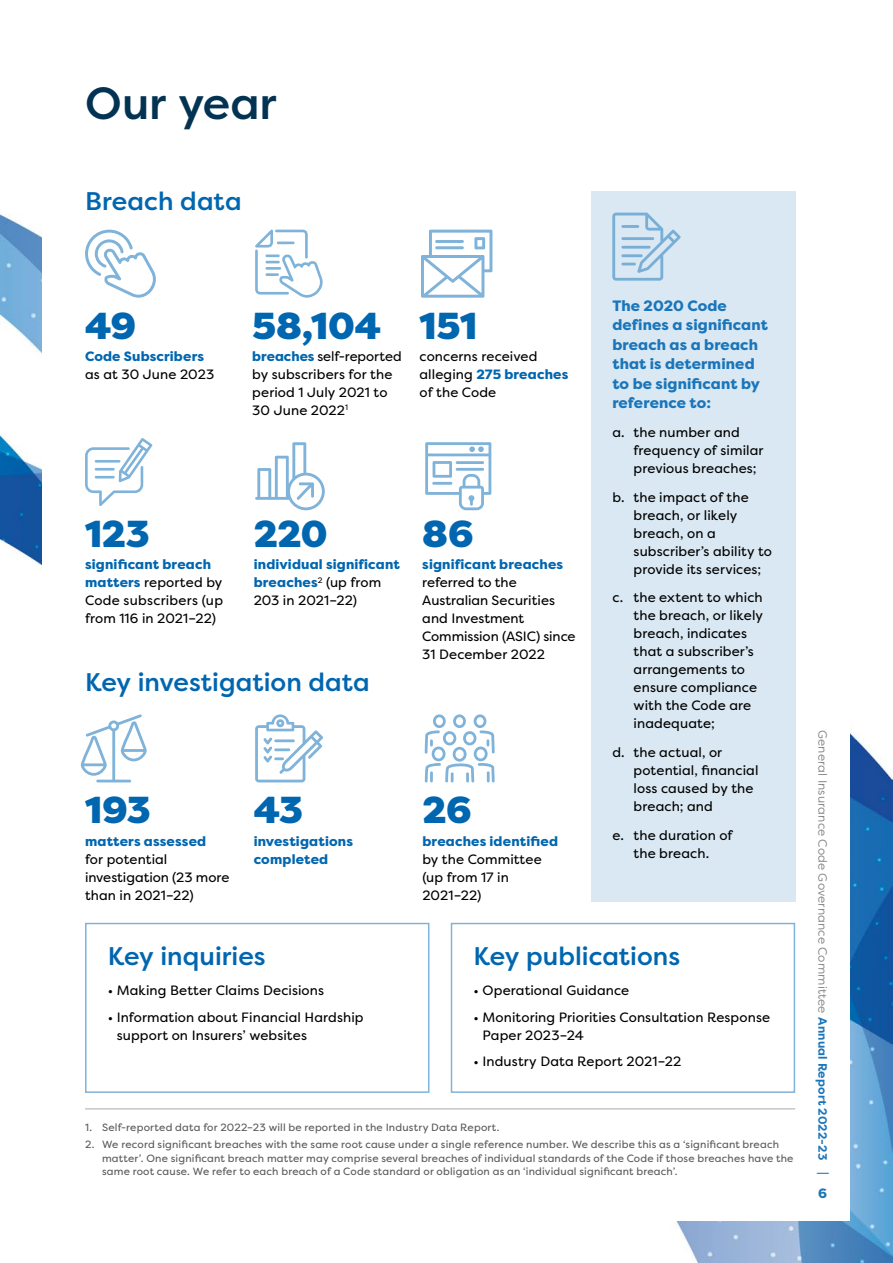
<style>
.page{position:relative;width:893px;height:1263px;background:#fff}
.page>*{position:absolute;margin:0;border:0;box-sizing:border-box;transform-origin:0 0}
.Heading{font:500 45px "Filson Pro";color:#033352}
.Infographic_number{font:900 37.5px "Filson Pro";letter-spacing:-.005em;color:#0066b0}
.Sub_head_1{font:500 25.5px "Filson Pro";color:#0066b0}
.Body_copy{font:800 15px/19.5px "Filson Pro";letter-spacing:.01em;color:#1a75ba}
.Body_copy-2{font:13.5px/18px "Filson Pro";letter-spacing:.01em;color:#000}
.Body_copy-3{font:800 13.5px/18px "Filson Pro";letter-spacing:.015em;color:#0066b0}
.t1{font:800 13.5px "Filson Pro";color:#1a75ba}
.t2{font:12px "Filson Pro";letter-spacing:.015em;color:#808285}
.References{font:10.5px/13.5px "Filson Pro";letter-spacing:.02em;color:#58595b}
.s1{font-weight:400;color:#000}
.s2{font-weight:800;color:#0066b0}
.s3{font-weight:700;color:#1a75ba}
</style>
<div class="page">
<img style="left:0;top:214px;width:893px;height:1049px">
<div style="left:43px;top:42px;width:807px;height:1178px;background:#fff"></div>
<hr style="left:85px;top:1108px;width:710px;height:1px;background:#a7a9ac">
<div style="left:591px;top:191px;width:204px;height:710px;background:#d9e8f2"></div>
<svg style="left:612px;top:213px;width:69px;height:68px"></svg>
<div style="left:85px;top:923px;width:344px;height:170px;border:2px solid #80b3d9"></div>
<div style="left:451px;top:923px;width:344px;height:170px;border:2px solid #80b3d9"></div>
<svg style="left:85px;top:230px;width:71px;height:68px"></svg>
<svg style="left:425px;top:442px;width:66px;height:68px"></svg>
<hr style="left:456px;top:461px;width:28px;height:3px;background:#80b3d9">
<hr style="left:456px;top:468px;width:28px;height:3px;background:#80b3d9">
<svg style="left:255px;top:714px;width:68px;height:68px"></svg>
<svg style="left:255px;top:442px;width:70px;height:68px"></svg>
<svg style="left:81px;top:714px;width:66px;height:68px"></svg>
<svg style="left:421px;top:230px;width:71px;height:68px"></svg>
<hr style="left:435px;top:240px;width:29px;height:3px;background:#80b3d9">
<hr style="left:435px;top:246px;width:29px;height:3px;background:#80b3d9">
<svg style="left:425px;top:714px;width:70px;height:68px"></svg>
<svg style="left:85px;top:438px;width:67px;height:68px"></svg>
<svg style="left:255px;top:230px;width:68px;height:68px"></svg>
<hr style="left:265px;top:254px;width:15px;height:3px;background:#80b3d9">
<p class="Heading" style="left:85px;top:72px;width:193px">Our year</p>
<p class="Sub_head_1" style="left:85px;top:184px;width:158px">Breach data</p>
<p class="Infographic_number" style="left:85px;top:302px;width:53px">49</p>
<p class="Body_copy-3" style="left:85px;top:347px;width:131px">Code Subscribers <span class="s1">as at 30 June 2023</span></p>
<p class="Infographic_number" style="left:252px;top:302px;width:130px">58,104</p>
<p class="Body_copy-2" style="left:252px;top:347px;width:151px"><span class="s2">breaches</span> self-reported by subscribers for the period 1 July 2021 to<br>30 June 2022<sup>1</sup></p>
<p class="Infographic_number" style="left:85px;top:510px;width:66px">123</p>
<p class="Body_copy-2" style="left:85px;top:555px;width:139px"><span class="s2">significant breach matters</span> reported by<br>Code subscribers (up from 116 in 2021–22)</p>
<p class="Infographic_number" style="left:254px;top:510px;width:76px">220</p>
<p class="Body_copy-3" style="left:254px;top:556px;width:148px">individual significant breaches<sup>2</sup> <span class="s1">(up from<br>203 in 2021–22)</span></p>
<p class="Sub_head_1" style="left:85px;top:664px;width:286px">Key investigation data</p>
<p class="Infographic_number" style="left:85px;top:787px;width:67px">193</p>
<p class="Body_copy-2" style="left:85px;top:832px;width:146px"><span class="s2">matters assessed<br></span>for potential investigation (23 more than in 2021–22)</p>
<p class="Infographic_number" style="left:254px;top:787px;width:51px">43</p>
<p class="Body_copy-3" style="left:254px;top:832px;width:101px">investigations completed</p>
<p class="Sub_head_1" style="left:108px;top:938px;width:159px">Key inquiries</p>
<p class="Body_copy-2" style="left:108px;top:981px;width:218px">• Making Better Claims Decisions</p>
<p class="Body_copy-2" style="left:117px;top:1008px;width:248px;text-indent:-9px">• Information about Financial Hardship support on Insurers’ websites</p>
<p class="Infographic_number" style="left:420px;top:302px;width:59px">151</p>
<p class="Body_copy-2" style="left:420px;top:347px;width:150px">concerns received alleging <span class="s2">275 breaches </span>of the Code</p>
<p class="Infographic_number" style="left:422px;top:510px;width:53px">86</p>
<p class="Body_copy-2" style="left:422px;top:555px;width:155px"><span class="s2">significant breaches </span>referred to the<br>Australian Securities and Investment<br>Commission (ASIC) since<br>31 December 2022</p>
<p class="Infographic_number" style="left:422px;top:787px;width:51px">26</p>
<p class="Body_copy-2" style="left:422px;top:832px;width:137px"><span class="s2">breaches identified </span>by the Committee (up from 17 in<br>2021–22)</p>
<p class="Body_copy" style="left:612px;top:296px;width:157px">The 2020 Code defines a significant breach as a breach that is determined to be significant by reference to:</p>
<p class="Body_copy-2" style="left:634px;top:423px;width:131px;text-indent:-21px">a. the number and frequency of similar previous breaches;</p>
<p class="Body_copy-2" style="left:634px;top:488px;width:140px;text-indent:-21px">b. the impact of the breach, or likely breach, on a subscriber’s ability to provide its services;</p>
<p class="Body_copy-2" style="left:634px;top:588px;width:131px;text-indent:-21px">c. the extent to which the breach, or likely breach, indicates that a subscriber’s arrangements to ensure compliance with the Code are inadequate;</p>
<p class="Body_copy-2" style="left:634px;top:743px;width:126px;text-indent:-21px">d. the actual, or potential, financial loss caused by the breach; and</p>
<p class="Body_copy-2" style="left:612px;top:825px;width:122px;text-align:center">e. the duration of the breach.</p>
<p class="Sub_head_1" style="left:473px;top:938px;width:208px">Key publications</p>
<p class="Body_copy-2" style="left:473px;top:981px;width:157px">• Operational Guidance</p>
<p class="Body_copy-2" style="left:482px;top:1008px;width:289px;text-indent:-9px">• Monitoring Priorities Consultation Response<br>Paper 2023–24</p>
<p class="Body_copy-2" style="left:473px;top:1052px;width:209px">• Industry Data Report 2021–22</p>
<p class="References" style="left:85px;top:1120px;width:416px">1. Self-reported data for 2022–23 will be reported in the Industry Data Report.</p>
<p class="References" style="left:102px;top:1138px;width:693px;text-indent:-17px">2. We record significant breaches with the same root cause under a single reference number. We describe this as a ‘significant breach matter’. One significant breach matter may comprise several breaches of individual standards of the Code if those breaches have the same root cause. We refer to each breach of a Code standard or obligation as an ‘individual significant breach’.</p>
<p class="t2" style="left:830px;top:730px;width:446px;rotate:90deg">General Insurance Code Governance Committee <span class="s3">Annual Report 2022-23 |</span></p>
<p class="t1" style="left:818px;top:1185px;width:11px">6</p>
</div>
